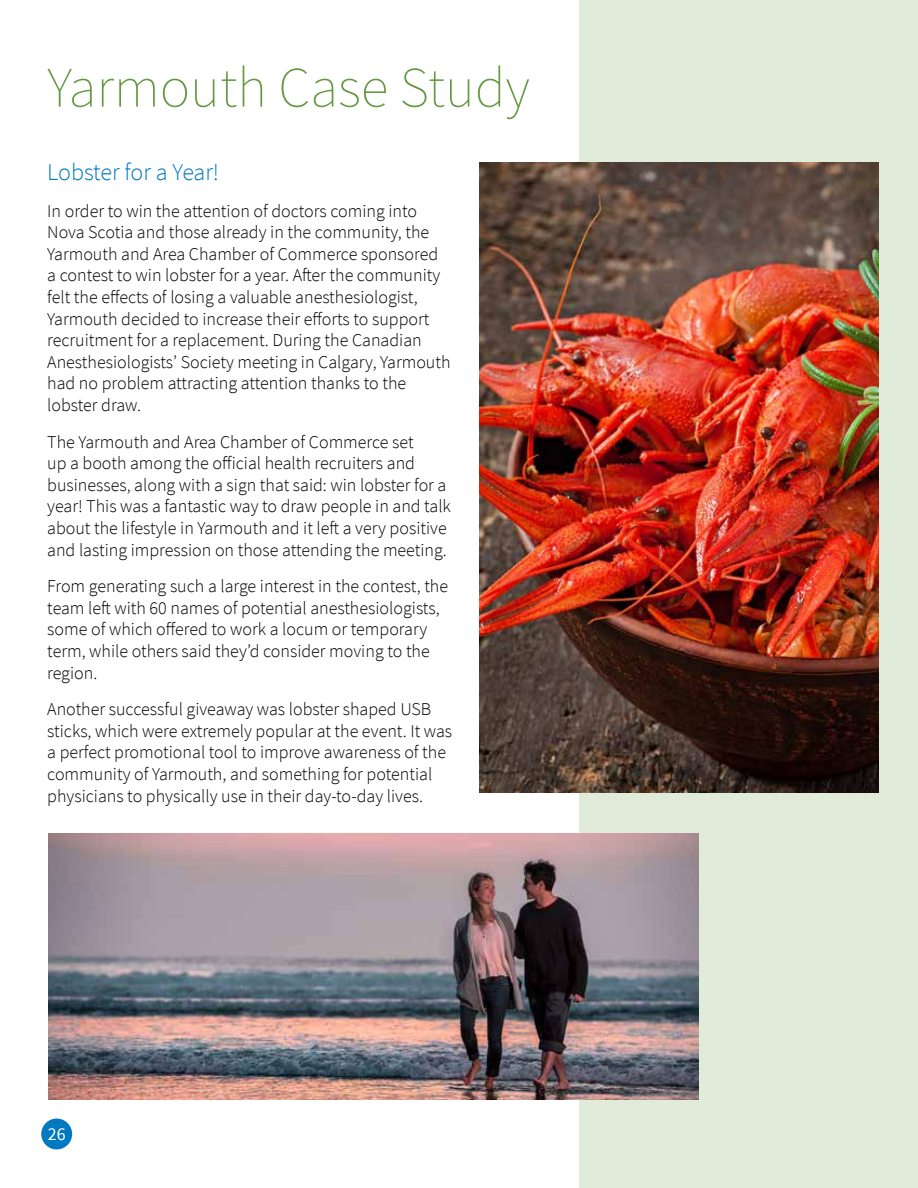
<style>
.page{position:relative;width:918px;height:1188px;background:#fff}
.page>*{position:absolute;margin:0;border:0;box-sizing:border-box;transform-origin:0 0}
.t1{font:200 57px "Source Sans Pro";color:#659941}
.t2{font:300 24px "Source Sans Pro";letter-spacing:-.01em;color:#0079c1}
.t3{font:300 18px/21.6px "Source Sans Pro";color:#000}
.t4{font:18px "Source Sans Pro";color:#fff}
</style>
<div class="page">
<div style="left:41px;top:1119px;width:31px;height:30px;background:#0079c1;border-radius:50%"></div>
<div style="left:579px;top:0;width:339px;height:1188px;background:#e0ebd9"></div>
<img style="left:479px;top:162px;width:400px;height:631px">
<img style="left:48px;top:834px;width:650px;height:266px">
<h1 class="t1" style="left:47px;top:53px;width:484px">Yarmouth Case Study</h1>
<h2 class="t2" style="left:47px;top:157px;width:173px">Lobster for a Year!</h2>
<p class="t3" style="left:47px;top:200px;width:405px">In order to win the attention of doctors coming into Nova Scotia and those already in the community, the Yarmouth and Area Chamber of Commerce sponsored a contest to win lobster for a year. After the community felt the effects of losing a valuable anesthesiologist, Yarmouth decided to increase their efforts to support recruitment for a replacement. During the Canadian Anesthesiologists’ Society meeting in Calgary, Yarmouth had no problem attracting attention thanks to the lobster draw.</p>
<p class="t3" style="left:47px;top:431px;width:405px">The Yarmouth and Area Chamber of Commerce set<br>up a booth among the official health recruiters and businesses, along with a sign that said: win lobster for a year! This was a fantastic way to draw people in and talk about the lifestyle in Yarmouth and it left a very positive and lasting impression on those attending the meeting.</p>
<p class="t3" style="left:47px;top:575px;width:402px">From generating such a large interest in the contest, the team left with 60 names of potential anesthesiologists, some of which offered to work a locum or temporary term, while others said they’d consider moving to the region.</p>
<p class="t3" style="left:47px;top:698px;width:406px">Another successful giveaway was lobster shaped USB sticks, which were extremely popular at the event. It was a perfect promotional tool to improve awareness of the community of Yarmouth, and something for potential physicians to physically use in their day-to-day lives.</p>
<p class="t4" style="left:48px;top:1122px;width:19px">26</p>
</div>
